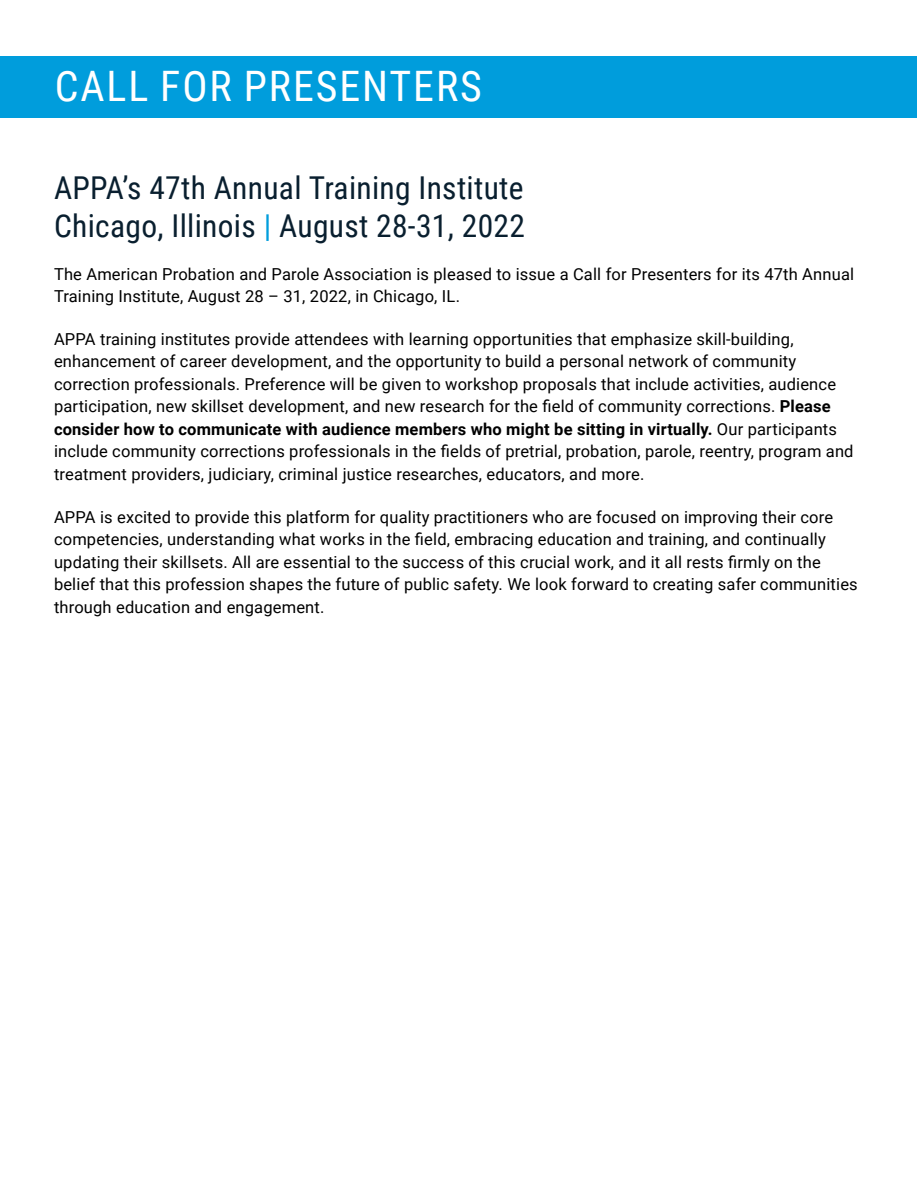
<style>
.page{position:relative;width:918px;height:1188px;background:#fff}
.page>*{position:absolute;margin:0;border:0;box-sizing:border-box;transform-origin:0 0}
.t1{font:42px "Roboto Condensed";letter-spacing:.045em;color:#fff}
.t2{font:31.5px/37.8px "Roboto Condensed";letter-spacing:.01em;color:#091f2f}
.t3{font:16.5px/22.5px "Roboto";letter-spacing:.01em;color:#000}
.s1{color:#009ddc}
.s2{font-weight:700}
</style>
<div class="page">
<div style="left:0;top:57px;width:917px;height:61px;background:#009ddc"></div>
<h1 class="t1" style="left:55px;top:56px;width:429px">CALL FOR PRESENTERS</h1>
<h2 class="t2" style="left:54px;top:168px;width:473px">APPA’s 47th Annual Training Institute<br>Chicago, Illinois <span class="s1">|</span> August 28-31, 2022</h2>
<p class="t3" style="left:54px;top:262px;width:802px">The American Probation and Parole Association is pleased to issue a Call for Presenters for its 47th Annual<br>Training Institute, August 28 – 31, 2022, in Chicago, IL.</p>
<p class="t3" style="left:54px;top:327px;width:801px">APPA training institutes provide attendees with learning opportunities that emphasize skill-building, enhancement of career development, and the opportunity to build a personal network of community correction professionals. Preference will be given to workshop proposals that include activities, audience participation, new skillset development, and new research for the field of community corrections. <span class="s2">Please consider how to communicate with audience members who might be sitting in virtually.</span> Our participants include community corrections professionals in the fields of pretrial, probation, parole, reentry, program and treatment providers, judiciary, criminal justice researches, educators, and more.</p>
<p class="t3" style="left:54px;top:505px;width:805px">APPA is excited to provide this platform for quality practitioners who are focused on improving their core competencies, understanding what works in the field, embracing education and training, and continually updating their skillsets. All are essential to the success of this crucial work, and it all rests firmly on the belief that this profession shapes the future of public safety. We look forward to creating safer communities through education and engagement.</p>
</div>
